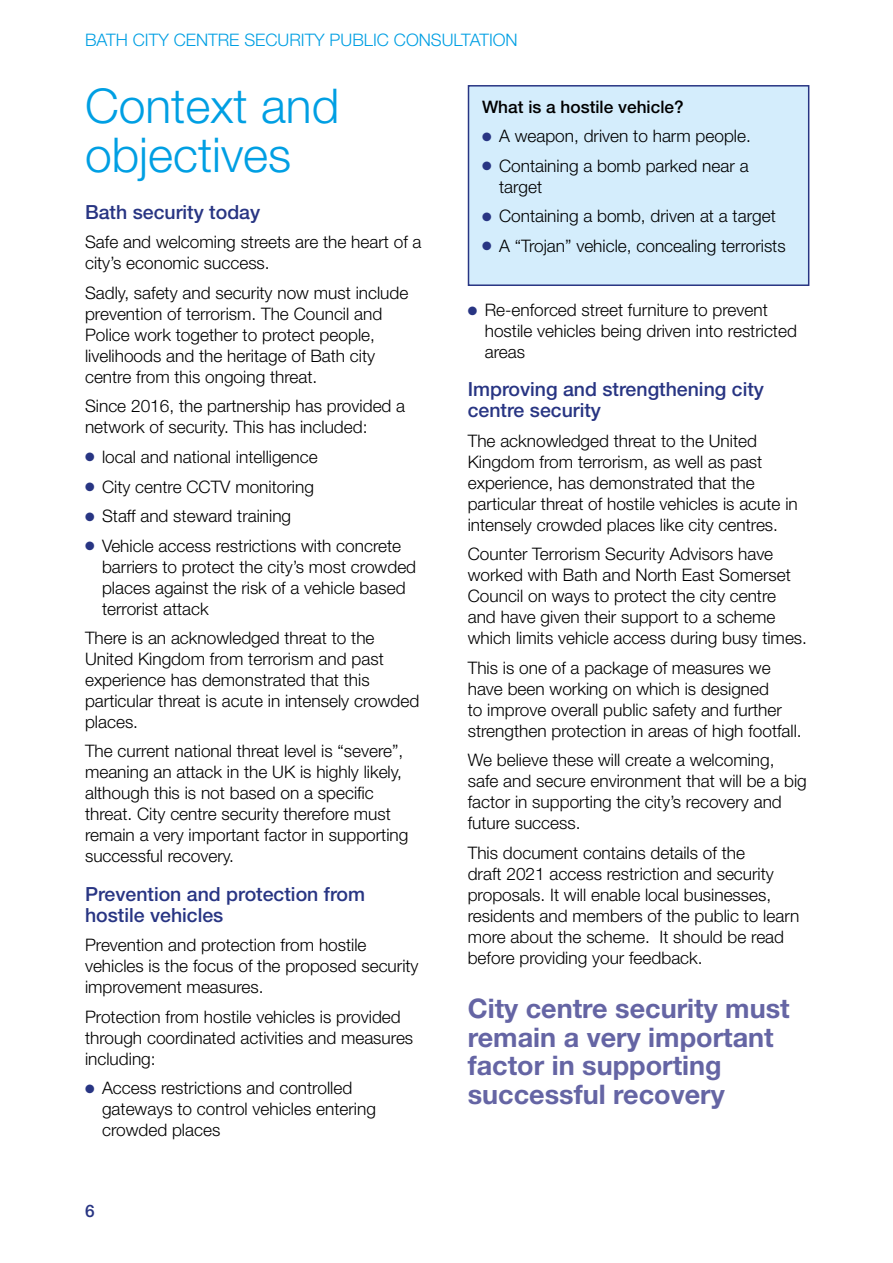
<style>
.page{position:relative;width:893px;height:1263px;background:#fff}
.page>*{position:absolute;margin:0;border:0;box-sizing:border-box;transform-origin:0 0}
.t1{font:300 48px/49.5px "Helvetica Neue";color:#009fe3}
.t2{font:700 27px/28.5px "Helvetica Neue";color:#6565a4}
.t3{font:500 19.5px/21px "Helvetica Neue";color:#283583}
.t4{font:300 17.25px/21px "Helvetica Neue";color:#000}
.t5{font:300 17.25px "Helvetica Neue";color:#009fe3}
.t6{font:500 17.25px "Helvetica Neue";color:#000}
.t7{font:500 17.25px "Helvetica Neue";color:#283583}
.s1{color:#283583}
</style>
<div class="page">
<div style="left:468px;top:86px;width:341px;height:199px;background:#d4edfc"></div>
<div style="left:468px;top:85px;width:341px;height:201px;border:2px solid #283583"></div>
<p class="t5" style="left:85px;top:29px;width:434px">BATH CITY CENTRE SECURITY PUBLIC CONSULTATION</p>
<h1 class="t1" style="left:85px;top:80px;width:256px">Context and objectives</h1>
<p class="t3" style="left:85px;top:201px;width:177px">Bath security today</p>
<p class="t4" style="left:85px;top:231px;width:338px">Safe and welcoming streets are the heart of a city’s economic success.</p>
<p class="t4" style="left:85px;top:282px;width:325px">Sadly, safety and security now must include prevention of terrorism. The Council and Police work together to protect people, livelihoods and the heritage of Bath city centre from this ongoing threat.</p>
<p class="t4" style="left:85px;top:395px;width:322px">Since 2016, the partnership has provided a network of security. This has included:</p>
<p class="t4" style="left:85px;top:446px;width:234px"><span class="s1">●</span> local and national intelligence</p>
<p class="t4" style="left:85px;top:475px;width:230px"><span class="s1">●</span> City centre CCTV monitoring</p>
<p class="t4" style="left:85px;top:505px;width:208px"><span class="s1">●</span> Staff and steward training</p>
<p class="t4" style="left:102px;top:534px;width:316px;text-indent:-17px"><span class="s1">●</span> Vehicle access restrictions with concrete barriers to protect the city’s most crowded places against the risk of a vehicle based terrorist attack</p>
<p class="t4" style="left:85px;top:627px;width:336px">There is an acknowledged threat to the United Kingdom from terrorism and past experience has demonstrated that this particular threat is acute in intensely crowded places.</p>
<p class="t4" style="left:85px;top:740px;width:325px">The current national threat level is “severe”, meaning an attack in the UK is highly likely, although this is not based on a specific threat. City centre security therefore must remain a very important factor in supporting successful recovery.</p>
<p class="t3" style="left:85px;top:883px;width:281px">Prevention and protection from hostile vehicles</p>
<p class="t4" style="left:85px;top:934px;width:335px">Prevention and protection from hostile vehicles is the focus of the proposed security improvement measures.</p>
<p class="t4" style="left:85px;top:1005px;width:330px">Protection from hostile vehicles is provided through coordinated activities and measures including:</p>
<p class="t4" style="left:102px;top:1077px;width:275px;text-indent:-17px"><span class="s1">●</span> Access restrictions and controlled gateways to control vehicles entering crowded places</p>
<p class="t7" style="left:85px;top:1200px;width:11px">6</p>
<p class="t6" style="left:482px;top:96px;width:203px">What is a hostile vehicle?</p>
<p class="t4" style="left:482px;top:125px;width:270px"><span class="s1">●</span> A weapon, driven to harm people.</p>
<p class="t4" style="left:499px;top:155px;width:251px;text-indent:-17px"><span class="s1">●</span> Containing a bomb parked near a target</p>
<p class="t4" style="left:482px;top:205px;width:295px"><span class="s1">●</span> Containing a bomb, driven at a target</p>
<p class="t4" style="left:482px;top:235px;width:305px"><span class="s1">●</span> A “Trojan” vehicle, concealing terrorists</p>
<p class="t4" style="left:485px;top:299px;width:314px;text-indent:-17px"><span class="s1">●</span> Re-enforced street furniture to prevent hostile vehicles being driven into restricted areas</p>
<p class="t3" style="left:468px;top:379px;width:298px">Improving and strengthening city centre security</p>
<p class="t4" style="left:468px;top:430px;width:332px">The acknowledged threat to the United Kingdom from terrorism, as well as past experience, has demonstrated that the particular threat of hostile vehicles is acute in intensely crowded places like city centres.</p>
<p class="t4" style="left:468px;top:543px;width:341px">Counter Terrorism Security Advisors have worked with Bath and North East Somerset Council on ways to protect the city centre and have given their support to a scheme which limits vehicle access during busy times.</p>
<p class="t4" style="left:468px;top:657px;width:335px">This is one of a package of measures we have been working on which is designed<br>to improve overall public safety and further strengthen protection in areas of high footfall.</p>
<p class="t4" style="left:468px;top:749px;width:341px">We believe these will create a welcoming, safe and secure environment that will be a big factor in supporting the city’s recovery and future success.</p>
<p class="t4" style="left:468px;top:842px;width:333px">This document contains details of the<br>draft 2021 access restriction and security proposals. It will enable local businesses, residents and members of the public to learn more about the scheme. It should be read before providing your feedback.</p>
<h2 class="t2" style="left:468px;top:993px;width:324px">City centre security must remain a very important factor in supporting successful recovery</h2>
</div>
